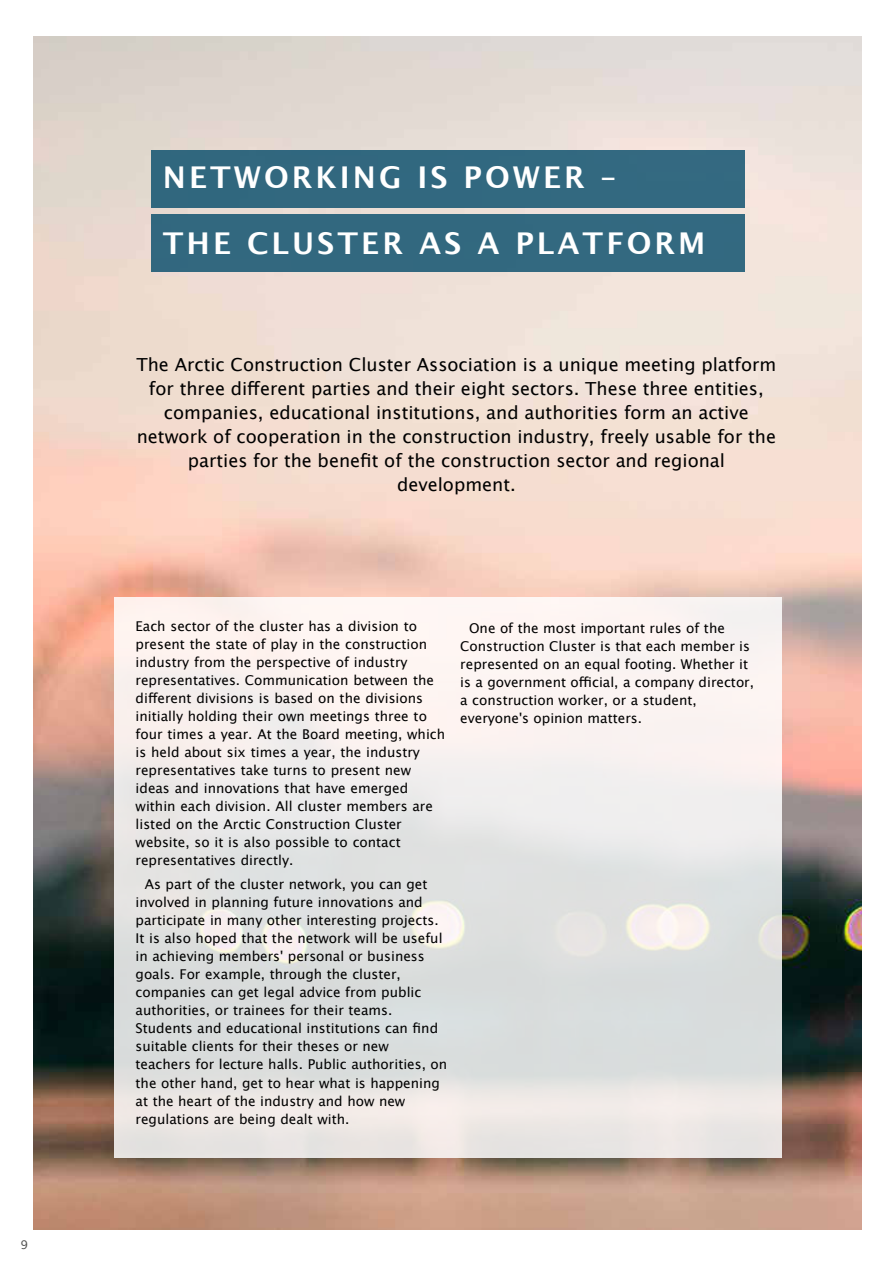
<style>
.page{position:relative;width:895px;height:1265px;background:#fff}
.page>*{position:absolute;margin:0;border:0;box-sizing:border-box;transform-origin:0 0}
.t1{font:700 30px "Lucida Grande";letter-spacing:.1em;color:#fff}
.t2{font:18px/24px "Lucida Grande";color:#000;text-align:center}
.t3{font:13.5px/18px "Lucida Grande";color:#000}
.t4{font:12px "Lucida Grande";color:#575756}
</style>
<div class="page">
<img style="left:34px;top:36px;width:827px;height:1193px">
<svg style="left:114px;top:597px;width:667px;height:561px"></svg>
<div style="left:151px;top:150px;width:593px;height:57px;background:#326880"></div>
<div style="left:151px;top:214px;width:593px;height:57px;background:#32687f"></div>
<p class="t4" style="left:21px;top:1239px;width:9px">9</p>
<h1 class="t1" style="left:163px;top:165px;width:454px">NETWORKING IS POWER –</h1>
<h1 class="t1" style="left:163px;top:231px;width:544px">THE CLUSTER AS A PLATFORM</h1>
<p class="t2" style="left:136px;top:354px;width:641px">The Arctic Construction Cluster Association is a unique meeting platform for three different parties and their eight sectors. These three entities, companies, educational institutions, and authorities form an active network of cooperation in the construction industry, freely usable for the parties for the benefit of the construction sector and regional development.</p>
<p class="t3" style="left:136px;top:618px;width:311px">Each sector of the cluster has a division to present the state of play in the construction industry from the perspective of industry representatives. Communication between the different divisions is based on the divisions initially holding their own meetings three to four times a year. At the Board meeting, which is held about six times a year, the industry representatives take turns to present new ideas and innovations that have emerged within each division. All cluster members are listed on the Arctic Construction Cluster website, so it is also possible to contact representatives directly.</p>
<p class="t3" style="left:136px;top:876px;width:313px;text-indent:9px">As part of the cluster network, you can get involved in planning future innovations and participate in many other interesting projects.<br>It is also hoped that the network will be useful in achieving members' personal or business goals. For example, through the cluster, companies can get legal advice from public authorities, or trainees for their teams.<br>Students and educational institutions can find suitable clients for their theses or new teachers for lecture halls. Public authorities, on the other hand, get to hear what is happening at the heart of the industry and how new regulations are being dealt with.</p>
<p class="t3" style="left:460px;top:620px;width:295px;text-indent:9px">One of the most important rules of the Construction Cluster is that each member is represented on an equal footing. Whether it is a government official, a company director, a construction worker, or a student, everyone's opinion matters.</p>
</div>
